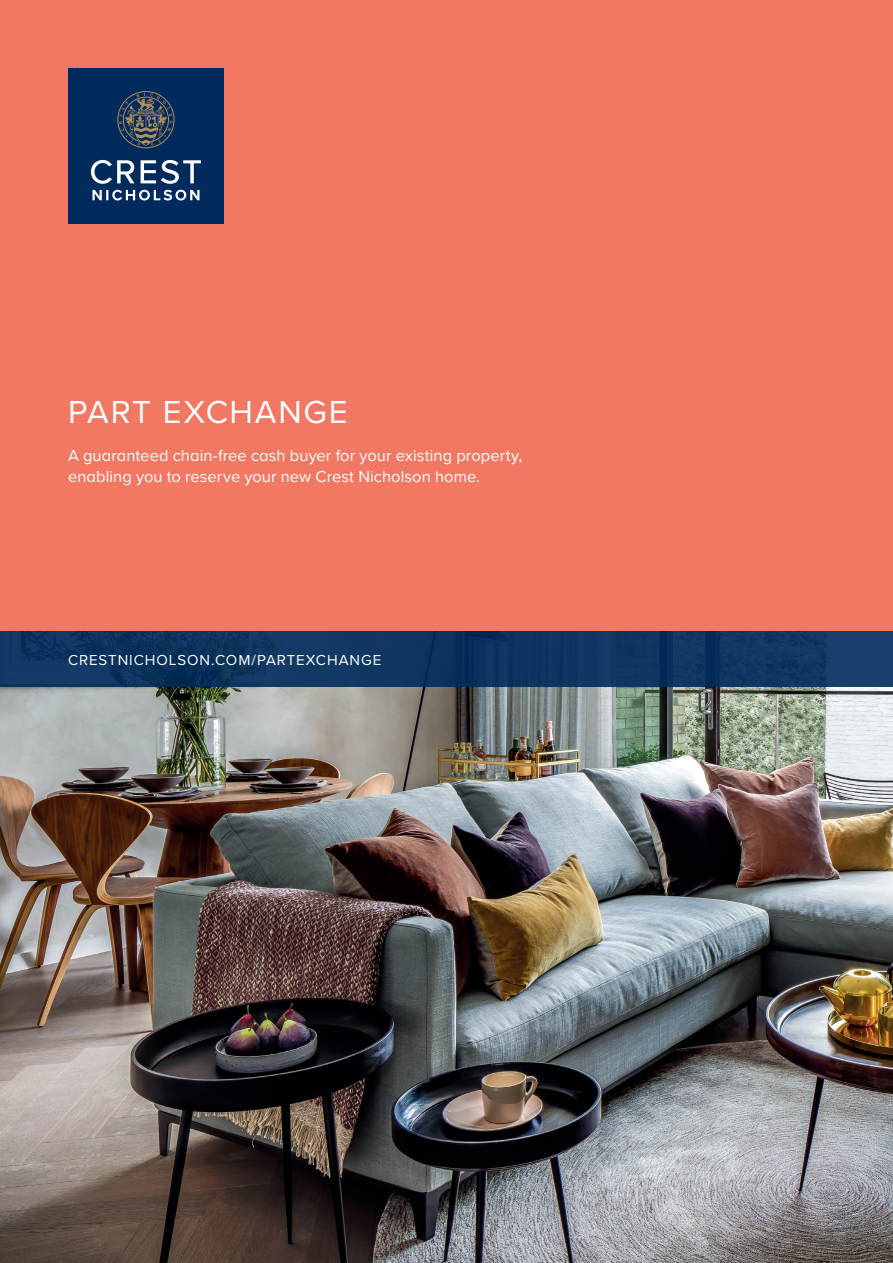
<style>
.page{position:relative;width:893px;height:1263px;background:#fff}
.page>*{position:absolute;margin:0;border:0;box-sizing:border-box;transform-origin:0 0}
.t1{font:33px "Proxima Nova";letter-spacing:.055em;color:#fff}
.t2{font:16.5px/21px "Proxima Nova";letter-spacing:.005em;color:#fff}
.t3{font:15px "Proxima Nova";letter-spacing:.06em;color:#fff}
</style>
<div class="page">
<div style="left:0;top:0;width:893px;height:631px;background:#f37863"></div>
<img style="left:0;top:687px;width:893px;height:576px">
<div style="left:68px;top:68px;width:156px;height:156px;background:#002b5c"></div>
<svg style="left:92px;top:190px;width:107px;height:10px"></svg>
<svg style="left:91px;top:160px;width:110px;height:24px"></svg>
<svg style="left:117px;top:91px;width:58px;height:57px"></svg>
<div style="left:0;top:631px;width:893px;height:56px;background:#0f3661"></div>
<h1 class="t1" style="left:68px;top:387px;width:281px">PART EXCHANGE</h1>
<p class="t2" style="left:68px;top:444px;width:456px">A guaranteed chain-free cash buyer for your existing property, enabling you to reserve your new Crest Nicholson home.</p>
<p class="t3" style="left:68px;top:649px;width:315px">CRESTNICHOLSON.COM/PARTEXCHANGE</p>
</div>
